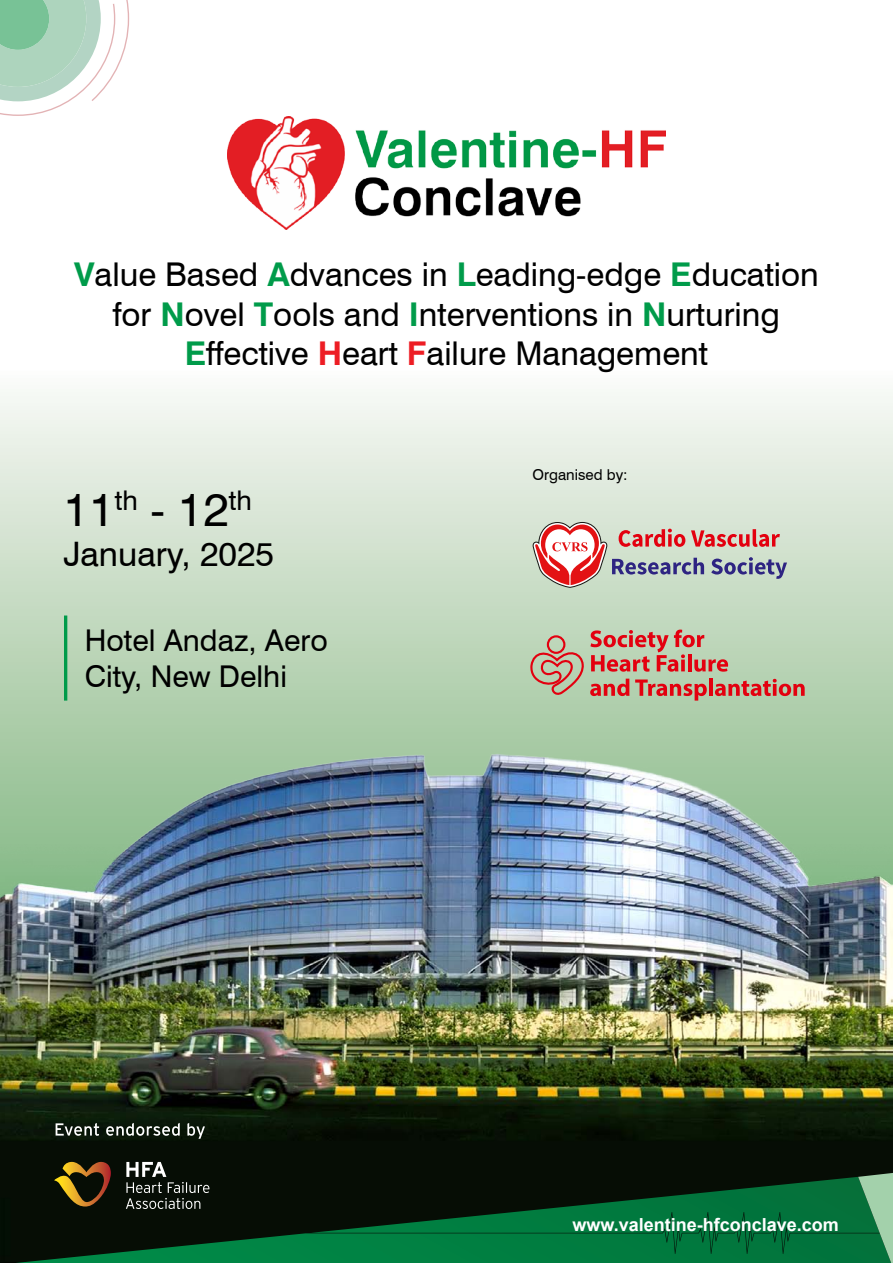
<style>
.page{position:relative;width:893px;height:1263px;background:#fff}
.page>*{position:absolute;margin:0;border:0;box-sizing:border-box;transform-origin:0 0}
.t1{font:46.5px "Swiss 721 BT";color:#000}
.t2{font:33.75px "Swiss 721 BT";color:#000}
.t3{font:32.7px/39.3px "Swiss 721 BT";color:#000;text-align:center}
.t4{font:30px/36px "Swiss 721 BT";color:#000}
.t5{font:700 18px "Arial";color:#fff}
.t6{font:15px "Swiss 721 BT";color:#000}
.s1{font-weight:700;color:#009b4a}
.s2{font-weight:700;color:#ed1d24}
</style>
<div class="page">
<img style="left:0;top:392px;width:893px;height:871px">
<svg style="left:16px;top:1177px;width:842px;height:86px;background:#034623"></svg>
<svg style="left:858px;top:1173px;width:35px;height:90px;background:#57a073"></svg>
<hr style="left:64px;top:615px;width:3px;height:86px;background:#009b4a">
<svg style="left:56px;top:1123px;width:43px;height:13px"></svg>
<svg style="left:106px;top:1123px;width:74px;height:13px"></svg>
<svg style="left:187px;top:1123px;width:18px;height:16px"></svg>
<svg style="left:54px;top:1162px;width:57px;height:44px;background:#573e13"></svg>
<svg style="left:126px;top:1162px;width:83px;height:47px;background:#333933"></svg>
<svg style="left:529px;top:630px;width:276px;height:71px;background:#c1a792"></svg>
<svg style="left:532px;top:522px;width:255px;height:66px;background:#cab0ac"></svg>
<svg style="left:0;top:0;width:129px;height:116px"></svg>
<img style="left:227px;top:116px;width:439px;height:114px">
<p class="t3" style="left:74px;top:254px;width:746px"><span class="s1">V</span>alue Based <span class="s1">A</span>dvances in <span class="s1">L</span>eading-edge <span class="s1">E</span>ducation for <span class="s1">N</span>ovel <span class="s1">T</span>ools and <span class="s1">I</span>nterventions in <span class="s1">N</span>urturing<br><span class="s1">E</span>ffective <span class="s2">H</span>eart <span class="s2">F</span>ailure Management</p>
<h1 class="t1" style="left:64px;top:477px;width:190px">11<sup>th</sup> - 12<sup>th</sup></h1>
<p class="t2" style="left:64px;top:531px;width:212px">January, 2025</p>
<p class="t4" style="left:85px;top:622px;width:245px">Hotel Andaz, Aero<br>City, New Delhi</p>
<p class="t6" style="left:533px;top:465px;width:97px">Organised by:</p>
<p class="t5" style="left:573px;top:1212px;width:268px">www.valentine-hfconclave.com</p>
</div>
